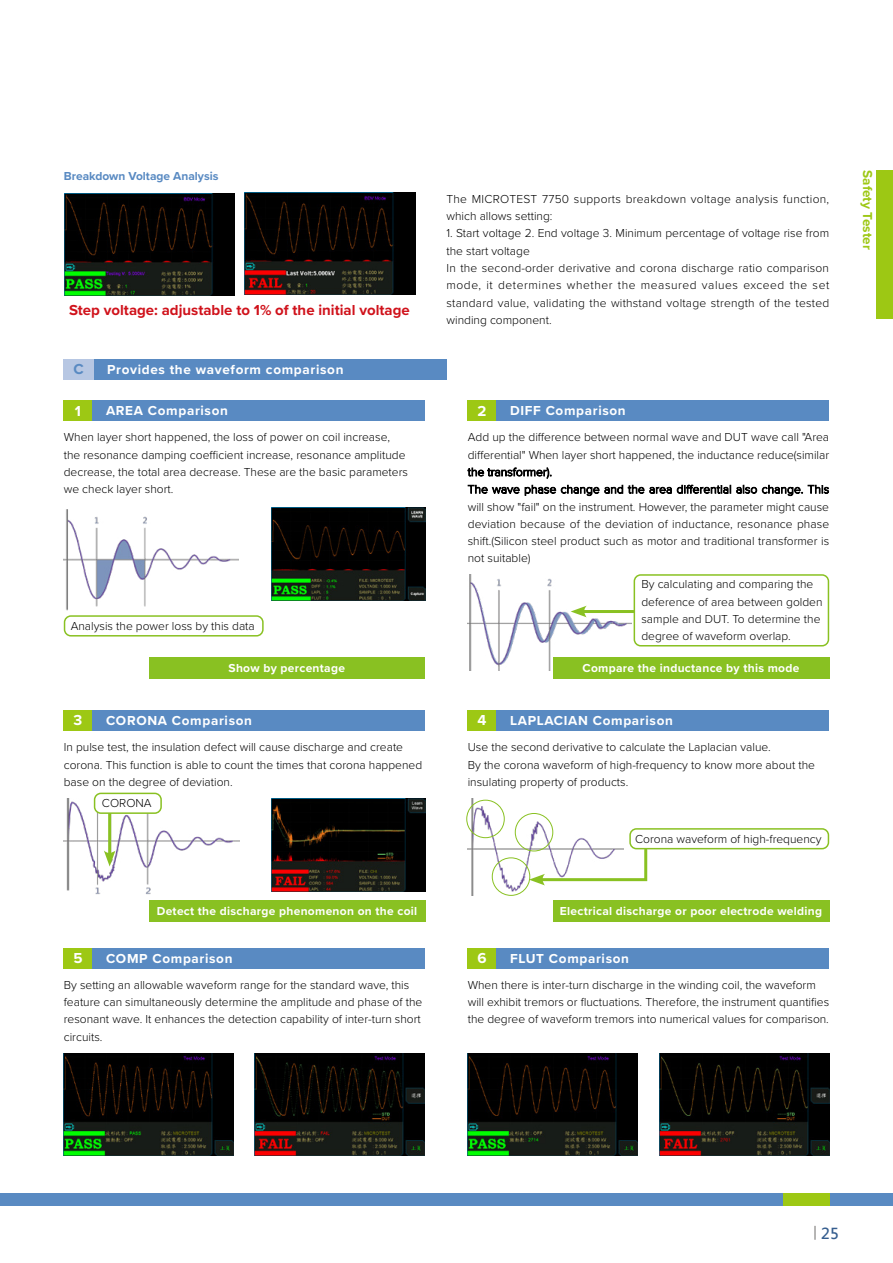
<style>
.page{position:relative;width:893px;height:1263px;background:#fff}
.page>*{position:absolute;margin:0;border:0;box-sizing:border-box;transform-origin:0 0}
.t1{font:700 15px "Proxima Nova";color:#d0121b}
.t2{font:700 15px "Proxima Nova";color:#fff}
.t3{font:700 15px "Microsoft Jheng Hei";color:#365e8f}
.t4{font:700 15px "Proxima Nova";color:#598ac2}
.t5{font:700 13.5px "Proxima Nova";letter-spacing:.05em;color:#fff}
.t6{font:700 13.5px "Proxima Nova";color:#9dc814}
.t7{font:300 12px/17.2px "Proxima Nova";color:#000}
.t8{font:700 12px "Proxima Nova";letter-spacing:.025em;color:#fff}
.t9{font:300 12px/17.2px "Proxima Nova";letter-spacing:.025em;color:#000}
.t10{font:700 12px "Proxima Nova";color:#598ac2}
</style>
<div class="page">
<div style="left:0;top:1193px;width:893px;height:13px;background:#598ac2"></div>
<div style="left:783px;top:1193px;width:46px;height:13px;background:#9dc814"></div>
<svg style="left:815px;top:1226px;width:1px;height:14px"></svg>
<div style="left:876px;top:170px;width:17px;height:149px;background:#9dc814"></div>
<div style="left:82px;top:359px;width:364px;height:20px;background:#598ac2"></div>
<div style="left:64px;top:359px;width:30px;height:20px;background:#b7c7e3"></div>
<div style="left:81px;top:400px;width:344px;height:21px;background:#598ac2"></div>
<div style="left:64px;top:400px;width:28px;height:21px;background:#9dc814"></div>
<div style="left:81px;top:710px;width:344px;height:21px;background:#598ac2"></div>
<div style="left:64px;top:710px;width:28px;height:21px;background:#9dc814"></div>
<div style="left:484px;top:400px;width:345px;height:21px;background:#598ac2"></div>
<div style="left:468px;top:400px;width:28px;height:21px;background:#9dc814"></div>
<div style="left:484px;top:710px;width:345px;height:21px;background:#598ac2"></div>
<div style="left:468px;top:710px;width:28px;height:21px;background:#9dc814"></div>
<img style="left:64px;top:509px;width:174px;height:102px">
<img style="left:468px;top:574px;width:163px;height:97px">
<img style="left:468px;top:799px;width:124px;height:97px">
<img style="left:64px;top:799px;width:176px;height:96px">
<div style="left:634px;top:574px;width:195px;height:72px;border:2px solid #89c122;border-radius:6px"></div>
<div style="left:629px;top:828px;width:200px;height:21px;border:2px solid #89c122;border-radius:6px"></div>
<div style="left:64px;top:615px;width:200px;height:21px;border:2px solid #89c122;border-radius:6px"></div>
<div style="left:553px;top:657px;width:276px;height:21px;background:#89c122"></div>
<div style="left:149px;top:657px;width:276px;height:21px;background:#89c122"></div>
<div style="left:149px;top:900px;width:276px;height:21px;background:#89c122"></div>
<div style="left:553px;top:900px;width:276px;height:21px;background:#89c122"></div>
<hr style="left:581px;top:610px;width:53px;height:3px;background:#89c122">
<svg style="left:571px;top:606px;width:16px;height:11px"></svg>
<svg style="left:529px;top:847px;width:120px;height:38px"></svg>
<hr style="left:108px;top:805px;width:3px;height:51px;background:#89c122">
<svg style="left:104px;top:850px;width:12px;height:16px"></svg>
<img style="left:271px;top:508px;width:154px;height:92px">
<div style="left:95px;top:793px;width:66px;height:20px;background:#fff;border-radius:6px"></div>
<div style="left:94px;top:793px;width:68px;height:21px;border:2px solid #89c122;border-radius:6px"></div>
<img style="left:271px;top:799px;width:154px;height:92px">
<div style="left:466px;top:800px;width:39px;height:38px;border:1px solid #89c122;border-radius:50%"></div>
<div style="left:515px;top:813px;width:38px;height:38px;border:1px solid #89c122;border-radius:50%"></div>
<div style="left:492px;top:857px;width:38px;height:39px;border:1px solid #89c122;border-radius:50%"></div>
<img style="left:64px;top:193px;width:170px;height:102px">
<img style="left:245px;top:193px;width:170px;height:102px">
<div style="left:81px;top:948px;width:344px;height:20px;background:#598ac2"></div>
<div style="left:64px;top:948px;width:28px;height:20px;background:#9dc814"></div>
<div style="left:484px;top:948px;width:345px;height:20px;background:#598ac2"></div>
<div style="left:468px;top:948px;width:28px;height:20px;background:#9dc814"></div>
<img style="left:64px;top:1053px;width:170px;height:102px">
<img style="left:255px;top:1053px;width:170px;height:102px">
<img style="left:468px;top:1053px;width:170px;height:102px">
<img style="left:659px;top:1053px;width:170px;height:102px">
<p class="t10" style="left:64px;top:167px;width:156px">Breakdown Voltage Analysis</p>
<p class="t1" style="left:69px;top:299px;width:342px">Step voltage: adjustable to 1% of the initial voltage</p>
<p class="t4" style="left:74px;top:358px;width:12px">C</p>
<p class="t5" style="left:107px;top:359px;width:238px">Provides the waveform comparison</p>
<p class="t2" style="left:75px;top:399px;width:8px">1</p>
<p class="t5" style="left:106px;top:401px;width:123px">AREA Comparison</p>
<p class="t7" style="left:64px;top:428px;width:346px">When layer short happened, the loss of power on coil increase, the resonance damping coefficient increase, resonance amplitude decrease, the total area decrease. These are the basic parameters we check layer short.</p>
<p class="t9" style="left:446px;top:190px;width:384px">The MICROTEST 7750 supports breakdown voltage analysis function, which allows setting:</p>
<p class="t7" style="left:446px;top:224px;width:384px">1. Start voltage 2. End voltage 3. Minimum percentage of voltage rise from the start voltage<br>In the second-order derivative and corona discharge ratio comparison mode, it determines whether the measured values exceed the set standard value, validating the withstand voltage strength of the tested winding component.</p>
<p class="t2" style="left:477px;top:399px;width:10px">2</p>
<p class="t5" style="left:510px;top:401px;width:117px">DIFF Comparison</p>
<p class="t7" style="left:468px;top:428px;width:363px">Add up the difference between normal wave and DUT wave call "Area differential" When layer short happened, the inductance reduce(similar the transformer).<br>The wave phase change and the area differential also change. This will show "fail" on the instrument. However, the parameter might cause deviation because of the deviation of inductance, resonance phase shift.(Silicon steel product such as motor and traditional transformer is not suitable)</p>
<p class="t7" style="left:641px;top:575px;width:183px">By calculating and comparing the deference of area between golden sample and DUT. To determine the degree of waveform overlap.</p>
<p class="t7" style="left:71px;top:617px;width:186px">Analysis the power loss by this data</p>
<p class="t8" style="left:229px;top:659px;width:118px">Show by percentage</p>
<p class="t8" style="left:582px;top:659px;width:218px">Compare the inductance by this mode</p>
<p class="t2" style="left:74px;top:709px;width:10px">3</p>
<p class="t5" style="left:106px;top:710px;width:147px">CORONA Comparison</p>
<p class="t7" style="left:64px;top:738px;width:360px">In pulse test, the insulation defect will cause discharge and create corona. This function is able to count the times that corona happened base on the degree of deviation.</p>
<p class="t7" style="left:102px;top:794px;width:51px">CORONA</p>
<p class="t2" style="left:477px;top:709px;width:10px">4</p>
<p class="t5" style="left:510px;top:710px;width:164px">LAPLACIAN Comparison</p>
<p class="t7" style="left:468px;top:738px;width:349px">Use the second derivative to calculate the Laplacian value.<br>By the corona waveform of high-frequency to know more about the insulating property of products.</p>
<p class="t7" style="left:635px;top:829px;width:188px">Corona waveform of high-frequency</p>
<p class="t8" style="left:157px;top:902px;width:262px">Detect the discharge phenomenon on the coil</p>
<p class="t8" style="left:560px;top:902px;width:264px">Electrical discharge or poor electrode welding</p>
<p class="t2" style="left:73px;top:947px;width:11px">5</p>
<p class="t5" style="left:106px;top:948px;width:128px">COMP Comparison</p>
<p class="t2" style="left:477px;top:947px;width:11px">6</p>
<p class="t5" style="left:510px;top:948px;width:121px">FLUT Comparison</p>
<p class="t7" style="left:468px;top:975px;width:363px">When there is inter-turn discharge in the winding coil, the waveform will exhibit tremors or fluctuations. Therefore, the instrument quantifies the degree of waveform tremors into numerical values for comparison.</p>
<p class="t7" style="left:64px;top:975px;width:360px">By setting an allowable waveform range for the standard wave, this feature can simultaneously determine the amplitude and phase of the resonant wave. It enhances the detection capability of inter-turn short circuits.</p>
<p class="t6" style="left:878px;top:170px;width:81px;rotate:90deg">Safety Tester</p>
<p class="t3" style="left:821px;top:1224px;width:19px">25</p>
</div>
